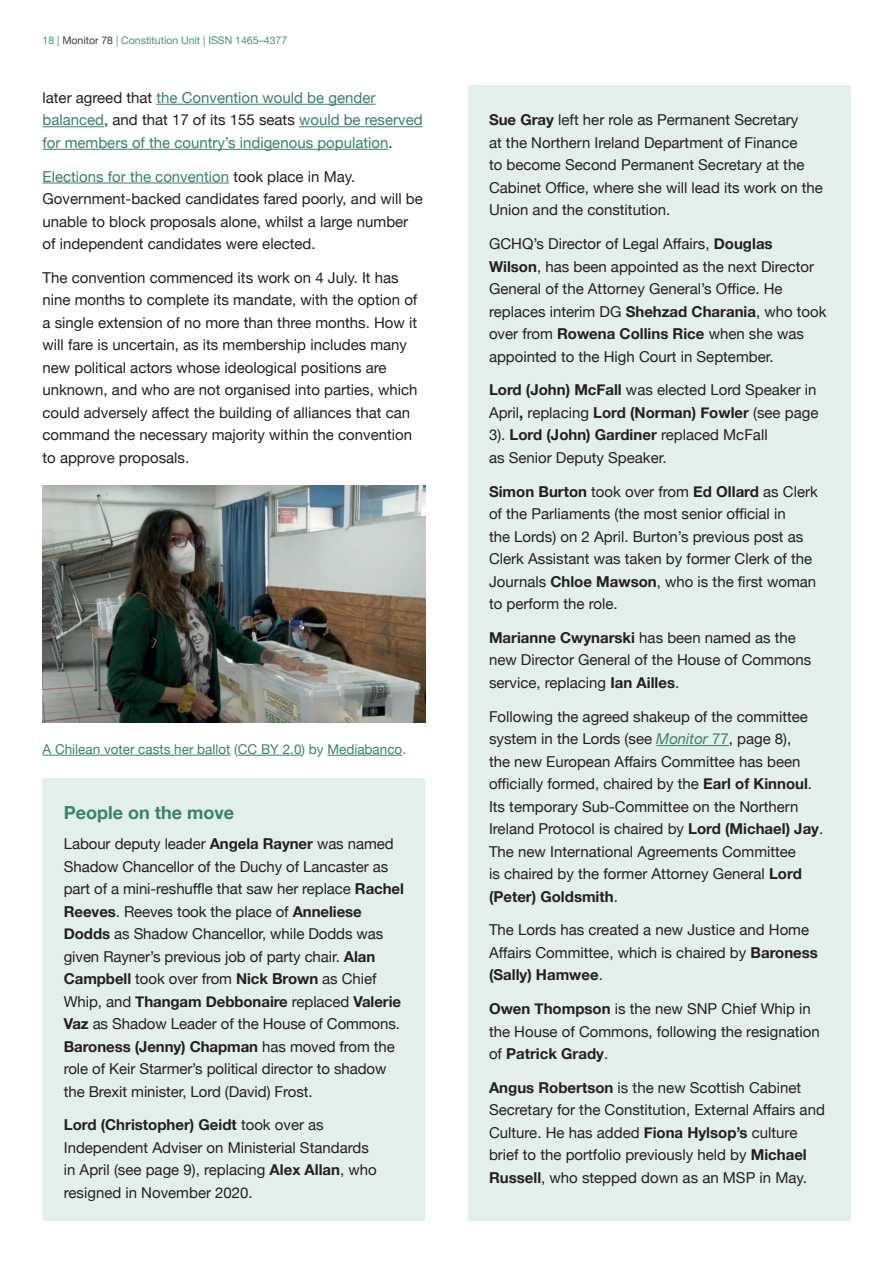
<style>
.page{position:relative;width:893px;height:1263px;background:#fff}
.page>*{position:absolute;margin:0;border:0;box-sizing:border-box;transform-origin:0 0}
.t1{font:700 18px "Helvetica Neue";color:#38816e}
.t2{font:15px/22.5px "Helvetica Neue";color:#231f20}
.t3{font:15px/22.5px "Helvetica Neue";color:#38816e}
.t4{font:13.5px "Helvetica Neue";color:#38816e}
.t5{font:10.5px "Helvetica Neue";color:#4b8d7b}
.s1{color:#3e3e3f}
.s2{color:#231f20}
.s3{color:#38816e}
.s4{font-weight:700}
.s5{font-style:italic;color:#38816e}
</style>
<div class="page">
<div style="left:468px;top:85px;width:382px;height:1135px;background:#e3efeb"></div>
<div style="left:43px;top:778px;width:382px;height:442px;background:#e3efeb"></div>
<hr style="left:156px;top:104px;width:219px;height:1px;background:#38816e">
<hr style="left:43px;top:126px;width:61px;height:1px;background:#38816e">
<hr style="left:299px;top:126px;width:124px;height:1px;background:#38816e">
<hr style="left:43px;top:149px;width:345px;height:1px;background:#38816e">
<hr style="left:43px;top:183px;width:186px;height:1px;background:#38816e">
<hr style="left:43px;top:755px;width:188px;height:1px;background:#38816e">
<hr style="left:238px;top:755px;width:64px;height:1px;background:#38816e">
<hr style="left:327px;top:755px;width:75px;height:1px;background:#38816e">
<hr style="left:656px;top:745px;width:73px;height:1px;background:#38816e">
<img style="left:43px;top:485px;width:382px;height:237px">
<p class="t5" style="left:43px;top:33px;width:246px">18 | <span class="s1">Monitor 78</span> | Constitution Unit | ISSN 1465–4377</p>
<p class="t3" style="left:43px;top:87px;width:382px"><span class="s2">later agreed that</span> the Convention would be gender balanced<span class="s2">, and that 17 of its 155 seats</span> would be reserved for members of the country’s indigenous population<span class="s2">.</span></p>
<p class="t2" style="left:43px;top:166px;width:382px"><span class="s3">Elections for the convention</span> took place in May.<br>Government-backed candidates fared poorly, and will be unable to block proposals alone, whilst a large number of independent candidates were elected.</p>
<p class="t2" style="left:43px;top:267px;width:376px">The convention commenced its work on 4 July. It has nine months to complete its mandate, with the option of a single extension of no more than three months. How it will fare is uncertain, as its membership includes many new political actors whose ideological positions are unknown, and who are not organised into parties, which could adversely affect the building of alliances that can command the necessary majority within the convention to approve proposals.</p>
<p class="t4" style="left:43px;top:739px;width:365px">A Chilean voter casts her ballot (CC BY 2.0) by Mediabanco.</p>
<p class="t1" style="left:64px;top:798px;width:172px">People on the move</p>
<p class="t2" style="left:64px;top:833px;width:342px">Labour deputy leader <span class="s4">Angela Rayner</span> was named Shadow Chancellor of the Duchy of Lancaster as part of a mini-reshuffle that saw her replace <span class="s4">Rachel Reeves</span>. Reeves took the place of <span class="s4">Anneliese Dodds</span> as Shadow Chancellor, while Dodds was given Rayner’s previous job of party chair. <span class="s4">Alan Campbell</span> took over from <span class="s4">Nick Brown</span> as Chief Whip, and <span class="s4">Thangam Debbonaire</span> replaced <span class="s4">Valerie Vaz</span> as Shadow Leader of the House of Commons.<br><span class="s4">Baroness (Jenny) Chapman</span> has moved from the role of Keir Starmer’s political director to shadow the Brexit minister, Lord (David) Frost.</p>
<p class="t2" style="left:64px;top:1115px;width:315px"><span class="s4">Lord (Christopher) Geidt</span> took over as Independent Adviser on Ministerial Standards in April (see page 9), replacing <span class="s4">Alex Allan</span>, who resigned in November 2020.</p>
<p class="t2" style="left:489px;top:110px;width:335px"><span class="s4">Sue Gray</span> left her role as Permanent Secretary<br>at the Northern Ireland Department of Finance<br>to become Second Permanent Secretary at the Cabinet Office, where she will lead its work on the Union and the constitution.</p>
<p class="t2" style="left:489px;top:233px;width:339px">GCHQ’s Director of Legal Affairs, <span class="s4">Douglas Wilson</span>, has been appointed as the next Director General of the Attorney General’s Office. He replaces interim DG <span class="s4">Shehzad Charania</span>, who took over from <span class="s4">Rowena Collins Rice</span> when she was appointed to the High Court in September.</p>
<p class="t2" style="left:489px;top:380px;width:331px"><span class="s4">Lord (John) McFall</span> was elected Lord Speaker in April<span class="s4">,</span> replacing <span class="s4">Lord (Norman) Fowler</span> (see page 3). <span class="s4">Lord (John) Gardiner</span> replaced McFall<br>as Senior Deputy Speaker.</p>
<p class="t2" style="left:489px;top:481px;width:330px"><span class="s4">Simon Burton</span> took over from <span class="s4">Ed Ollard</span> as Clerk of the Parliaments (the most senior official in<br>the Lords) on 2 April. Burton’s previous post as Clerk Assistant was taken by former Clerk of the Journals <span class="s4">Chloe Mawson</span>, who is the first woman to perform the role.</p>
<p class="t2" style="left:489px;top:627px;width:324px"><span class="s4">Marianne Cwynarski</span> has been named as the new Director General of the House of Commons service, replacing <span class="s4">Ian Ailles</span>.</p>
<p class="t2" style="left:489px;top:706px;width:336px">Following the agreed shakeup of the committee system in the Lords (see <span class="s5">Monitor</span> <span class="s3">77</span>, page 8),<br>the new European Affairs Committee has been officially formed, chaired by the <span class="s4">Earl of Kinnoul</span>.<br>Its temporary Sub-Committee on the Northern Ireland Protocol is chaired by <span class="s4">Lord (Michael) Jay</span>.<br>The new International Agreements Committee<br>is chaired by the former Attorney General <span class="s4">Lord (Peter) Goldsmith</span>.</p>
<p class="t2" style="left:489px;top:920px;width:330px">The Lords has created a new Justice and Home<br>Affairs Committee, which is chaired by <span class="s4">Baroness (Sally) Hamwee</span>.</p>
<p class="t2" style="left:489px;top:998px;width:332px"><span class="s4">Owen Thompson</span> is the new SNP Chief Whip in the House of Commons, following the resignation of <span class="s4">Patrick Grady</span>.</p>
<p class="t2" style="left:489px;top:1077px;width:337px"><span class="s4">Angus Robertson</span> is the new Scottish Cabinet Secretary for the Constitution, External Affairs and Culture. He has added <span class="s4">Fiona Hylsop’s</span> culture brief to the portfolio previously held by <span class="s4">Michael Russell</span>, who stepped down as an MSP in May.</p>
</div>
